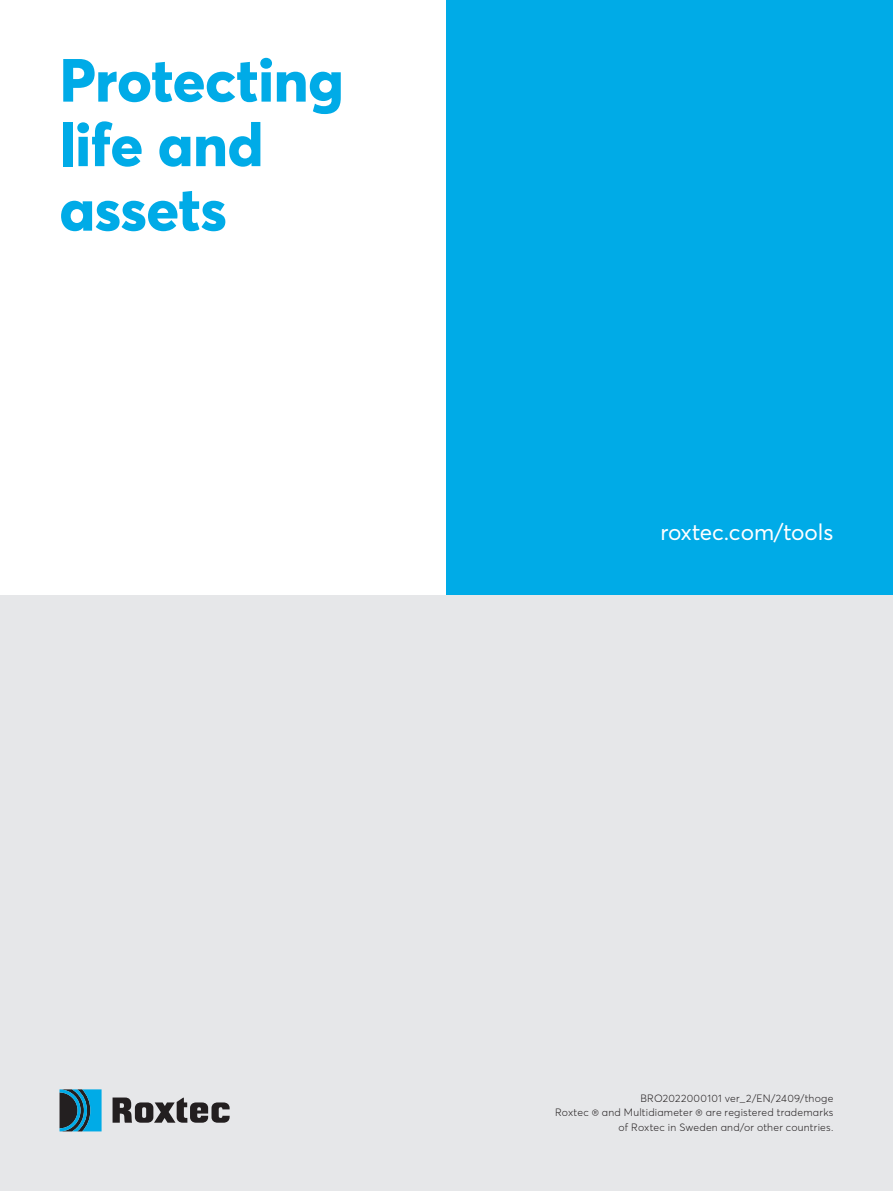
<style>
.page{position:relative;width:893px;height:1191px;background:#fff}
.page>*{position:absolute;margin:0;border:0;box-sizing:border-box;transform-origin:0 0}
.t1{font:800 60px/64.5px "Averta";letter-spacing:-.005em;color:#00abe7}
.t2{font:22.5px "Averta";color:#fff}
.t3{font:300 10.5px/15px "Averta";letter-spacing:.02em;color:#231f20;text-align:right}
</style>
<div class="page">
<div style="left:446px;top:0;width:447px;height:595px;background:#00abe7"></div>
<div style="left:0;top:595px;width:893px;height:596px;background:#e6e7e9"></div>
<svg style="left:113px;top:1097px;width:117px;height:25px"></svg>
<svg style="left:60px;top:1089px;width:42px;height:42px;background:#196f8e"></svg>
<h1 class="t1" style="left:60px;top:47px;width:286px">Protecting life and assets</h1>
<h2 class="t2" style="left:660px;top:518px;width:175px">roxtec.com/tools</h2>
<p class="t3" style="left:640px;top:1090px;width:195px">BRO2022000101 ver_2/EN/2409/thoge</p>
<p class="t3" style="left:555px;top:1105px;width:280px">Roxtec ® and Multidiameter ® are registered trademarks of Roxtec in Sweden and/or other countries.</p>
</div>
